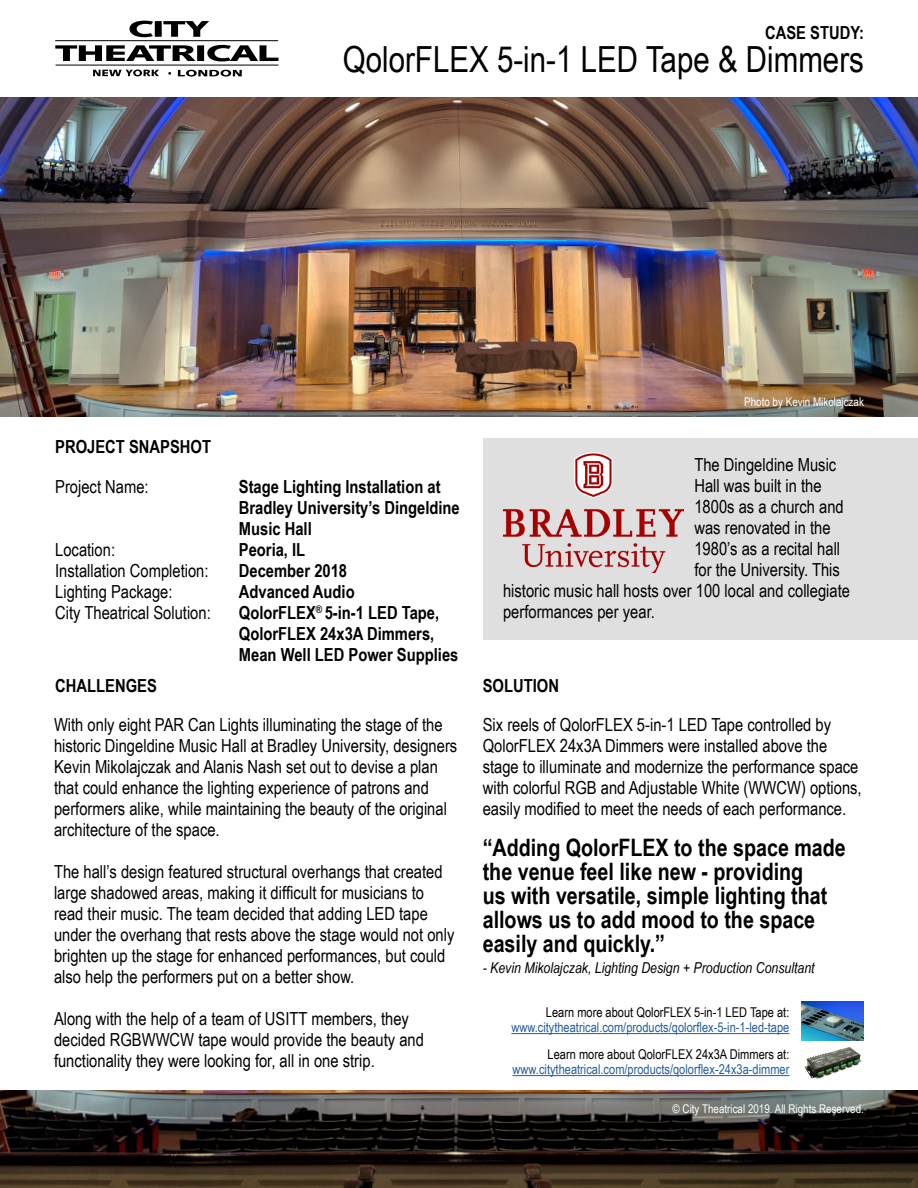
<style>
.page{position:relative;width:918px;height:1188px;background:#fff}
.page>*{position:absolute;margin:0;border:0;box-sizing:border-box;transform-origin:0 0}
.t1{font:36px "Arial Narrow";color:#000}
.t2{font:700 24px/24px "Arial Narrow";color:#000}
.t3{font:18px/21px "Arial Narrow";color:#000}
.t4{font:700 18px/21px "Arial Narrow";color:#000}
.t5{font:italic 15px "Arial Narrow";color:#000}
.t6{font:13.5px "Arial Narrow";color:#215e9e}
.t7{font:13.5px "Arial Narrow";color:#000}
.t8{font:12px "Arial Narrow";color:#fff}
</style>
<div class="page">
<svg style="left:55px;top:21px;width:224px;height:56px"></svg>
<div style="left:483px;top:438px;width:435px;height:202px;background:#dfdfdf"></div>
<img style="left:0;top:1091px;width:918px;height:97px">
<hr style="left:511px;top:1033px;width:278px;height:1px;background:#215e9e">
<img style="left:801px;top:1001px;width:63px;height:39px">
<img style="left:503px;top:453px;width:180px;height:119px">
<img style="left:0;top:97px;width:918px;height:320px">
<hr style="left:513px;top:1075px;width:276px;height:1px;background:#215e9e">
<img style="left:804px;top:1047px;width:58px;height:32px">
<p class="t4" style="left:765px;top:21px;width:100px">CASE STUDY:</p>
<h1 class="t1" style="left:343px;top:33px;width:523px">QolorFLEX 5-in-1 LED Tape &amp; Dimmers</h1>
<p class="t4" style="left:55px;top:436px;width:157px">PROJECT SNAPSHOT</p>
<p class="t3" style="left:55px;top:475px;width:95px">Project Name:</p>
<p class="t3" style="left:55px;top:538px;width:157px">Location:<br>Installation Completion:<br>Lighting Package:<br>City Theatrical Solution:</p>
<p class="t4" style="left:239px;top:475px;width:222px">Stage Lighting Installation at<br>Bradley University’s Dingeldine<br>Music Hall<br>Peoria, IL<br>December 2018<br>Advanced Audio<br>QolorFLEX<sup>®</sup> 5-in-1 LED Tape,<br>QolorFLEX 24x3A Dimmers,<br>Mean Well LED Power Supplies</p>
<p class="t8" style="left:744px;top:393px;width:121px">Photo by Kevin Mikolajczak</p>
<p class="t3" style="left:694px;top:453px;width:151px">The Dingeldine Music<br>Hall was built in the<br>1800s as a church and was renovated in the<br>1980’s as a recital hall for the University. This</p>
<p class="t3" style="left:503px;top:579px;width:349px">historic music hall hosts over 100 local and collegiate performances per year.</p>
<p class="t4" style="left:55px;top:674px;width:103px">CHALLENGES</p>
<p class="t4" style="left:483px;top:674px;width:78px">SOLUTION</p>
<p class="t3" style="left:54px;top:714px;width:405px">With only eight PAR Can Lights illuminating the stage of the historic Dingeldine Music Hall at Bradley University, designers Kevin Mikolajczak and Alanis Nash set out to devise a plan that could enhance the lighting experience of patrons and performers alike, while maintaining the beauty of the original architecture of the space.</p>
<p class="t3" style="left:54px;top:861px;width:402px">The hall’s design featured structural overhangs that created large shadowed areas, making it difficult for musicians to read their music. The team decided that adding LED tape under the overhang that rests above the stage would not only brighten up the stage for enhanced performances, but could also help the performers put on a better show.</p>
<p class="t3" style="left:54px;top:1008px;width:372px">Along with the help of a team of USITT members, they decided RGBWWCW tape would provide the beauty and functionality they were looking for, all in one strip.</p>
<p class="t3" style="left:483px;top:714px;width:380px">Six reels of QolorFLEX 5-in-1 LED Tape controlled by QolorFLEX 24x3A Dimmers were installed above the stage to illuminate and modernize the performance space with colorful RGB and Adjustable White (WWCW) options, easily modified to meet the needs of each performance.</p>
<h2 class="t2" style="left:483px;top:835px;width:365px">“Adding QolorFLEX to the space made the venue feel like new - providing<br>us with versatile, simple lighting that allows us to add mood to the space easily and quickly.”</h2>
<p class="t5" style="left:483px;top:958px;width:333px">- Kevin Mikolajczak, Lighting Design + Production Consultant</p>
<p class="t7" style="left:546px;top:1003px;width:245px">Learn more about QolorFLEX 5-in-1 LED Tape at:</p>
<p class="t6" style="left:511px;top:1018px;width:280px">www.citytheatrical.com/products/qolorflex-5-in-1-led-tape</p>
<p class="t7" style="left:548px;top:1045px;width:243px">Learn more about QolorFLEX 24x3A Dimmers at:</p>
<p class="t6" style="left:513px;top:1060px;width:278px">www.citytheatrical.com/products/qolorflex-24x3a-dimmer</p>
<p class="t8" style="left:673px;top:1100px;width:193px">© City Theatrical 2019. All Rights Reserved.</p>
</div>
